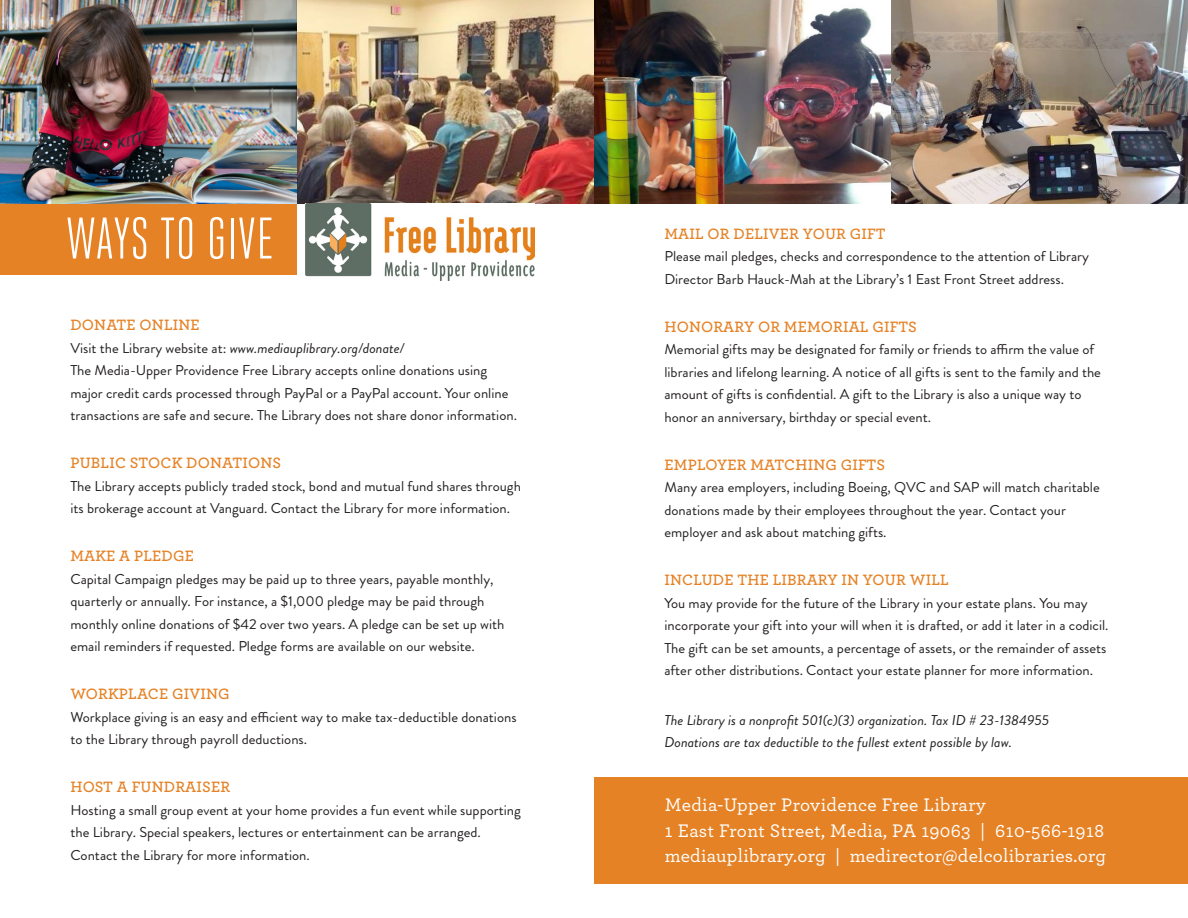
<style>
.page{position:relative;width:1188px;height:918px;background:#fff}
.page>*{position:absolute;margin:0;border:0;box-sizing:border-box;transform-origin:0 0}
.t1{font:58.5px "Heroic Condensed";letter-spacing:.005em;color:#fff}
.t2{font:500 19.2px "Archer Pro";letter-spacing:.015em;color:#fff}
.t3{font:600 15.75px "Archer Pro";letter-spacing:.01em;color:#e58225}
.t4{font:14.25px/22.5px "Brandon Grotesque";color:#231f20}
.t5{font:italic 14.25px "Brandon Grotesque";color:#231f20}
.s1{font-style:normal}
</style>
<div class="page">
<div style="left:0;top:201px;width:297px;height:74px;background:#e58225"></div>
<div style="left:594px;top:777px;width:594px;height:107px;background:#e58225"></div>
<img style="left:0;top:0;width:1188px;height:204px">
<img style="left:306px;top:204px;width:229px;height:77px">
<p class="t1" style="left:65px;top:206px;width:210px">WAYS TO GIVE</p>
<p class="t3" style="left:70px;top:313px;width:131px">DONATE ONLINE</p>
<p class="t5" style="left:70px;top:338px;width:335px"><span class="s1">Visit the Library website at:</span> www.mediauplibrary.org/donate/</p>
<p class="t4" style="left:70px;top:359px;width:448px">The Media-Upper Providence Free Library accepts online donations using major credit cards processed through PayPal or a PayPal account. Your online transactions are safe and secure. The Library does not share donor information.</p>
<p class="t3" style="left:70px;top:451px;width:212px">PUBLIC STOCK DONATIONS</p>
<p class="t4" style="left:70px;top:475px;width:452px">The Library accepts publicly traded stock, bond and mutual fund shares through its brokerage account at Vanguard. Contact the Library for more information.</p>
<p class="t3" style="left:70px;top:544px;width:125px">MAKE A PLEDGE</p>
<p class="t4" style="left:70px;top:568px;width:435px">Capital Campaign pledges may be paid up to three years, payable monthly, quarterly or annually. For instance, a $1,000 pledge may be paid through monthly online donations of $42 over two years. A pledge can be set up with email reminders if requested. Pledge forms are available on our website.</p>
<p class="t3" style="left:70px;top:682px;width:161px">WORKPLACE GIVING</p>
<p class="t4" style="left:70px;top:706px;width:448px">Workplace giving is an easy and efficient way to make tax-deductible donations to the Library through payroll deductions.</p>
<p class="t3" style="left:70px;top:775px;width:161px">HOST A FUNDRAISER</p>
<p class="t4" style="left:70px;top:799px;width:452px">Hosting a small group event at your home provides a fun event while supporting the Library. Special speakers, lectures or entertainment can be arranged.<br>Contact the Library for more information.</p>
<p class="t3" style="left:664px;top:222px;width:223px">MAIL OR DELIVER YOUR GIFT</p>
<p class="t4" style="left:664px;top:245px;width:426px">Please mail pledges, checks and correspondence to the attention of Library<br>Director Barb Hauck-Mah at the Library’s 1 East Front Street address.</p>
<p class="t3" style="left:664px;top:315px;width:254px">HONORARY OR MEMORIAL GIFTS</p>
<p class="t4" style="left:664px;top:338px;width:438px">Memorial gifts may be designated for family or friends to affirm the value of libraries and lifelong learning. A notice of all gifts is sent to the family and the amount of gifts is confidential. A gift to the Library is also a unique way to honor an anniversary, birthday or special event.</p>
<p class="t3" style="left:664px;top:453px;width:222px">EMPLOYER MATCHING GIFTS</p>
<p class="t4" style="left:664px;top:476px;width:437px">Many area employers, including Boeing, QVC and SAP will match charitable donations made by their employees throughout the year. Contact your employer and ask about matching gifts.</p>
<p class="t3" style="left:664px;top:568px;width:286px">INCLUDE THE LIBRARY IN YOUR WILL</p>
<p class="t4" style="left:664px;top:592px;width:446px">You may provide for the future of the Library in your estate plans. You may incorporate your gift into your will when it is drafted, or add it later in a codicil.<br>The gift can be set amounts, a percentage of assets, or the remainder of assets after other distributions. Contact your estate planner for more information.</p>
<p class="t5" style="left:664px;top:710px;width:386px">The Library is a nonprofit 501(c)(3) organization. Tax ID # 23-1384955</p>
<p class="t5" style="left:664px;top:733px;width:349px">Donations are tax deductible to the fullest extent possible by law.</p>
<p class="t2" style="left:665px;top:791px;width:323px">Media-Upper Providence Free Library</p>
<p class="t2" style="left:665px;top:817px;width:441px">1 East Front Street, Media, PA 19063 | 610-566-1918</p>
<p class="t2" style="left:665px;top:842px;width:443px">mediauplibrary.org | medirector@delcolibraries.org</p>
</div>
